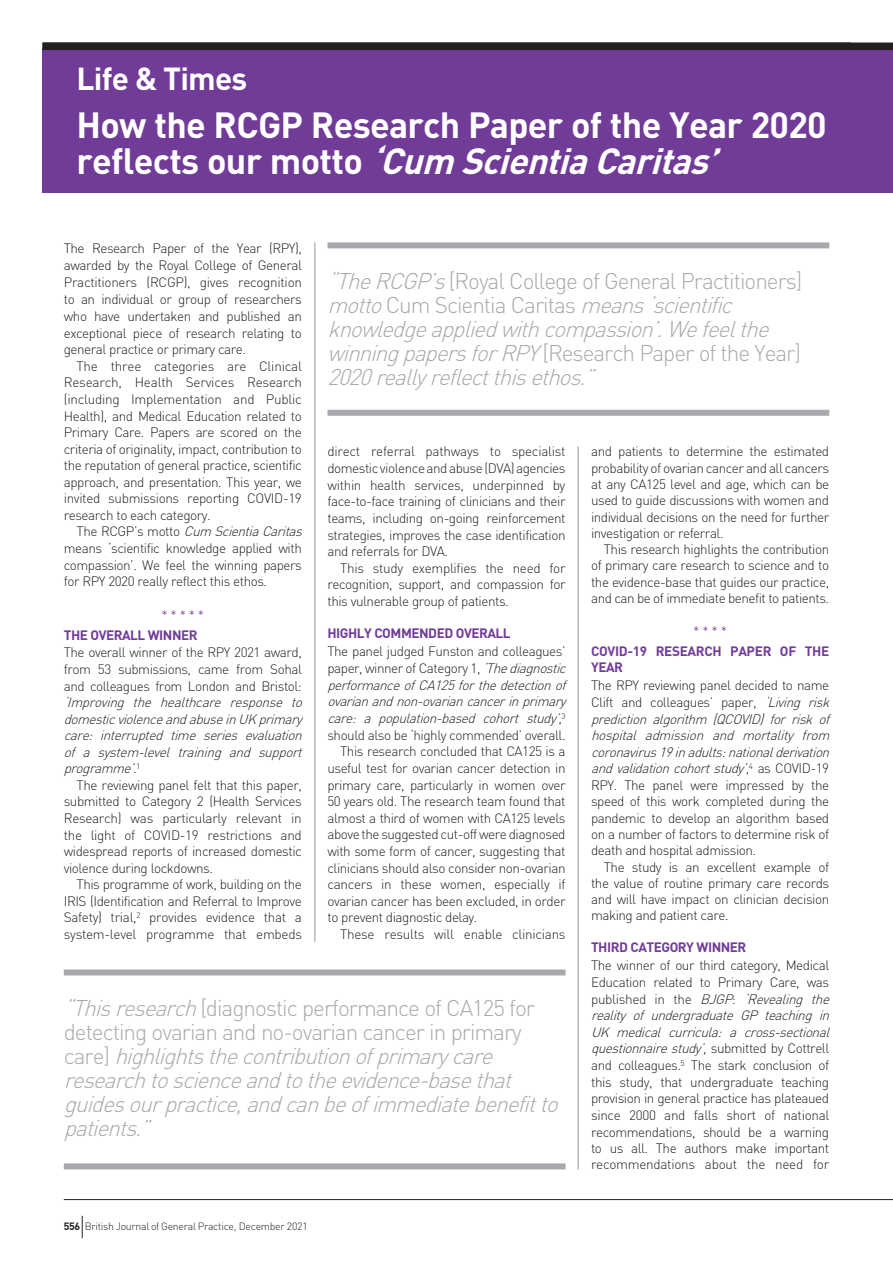
<style>
.page{position:relative;width:893px;height:1263px;background:#fff}
.page>*{position:absolute;margin:0;border:0;box-sizing:border-box;transform-origin:0 0}
.t1{font:700 36px/36px "DIN";letter-spacing:-.02em;color:#fff}
.t2{font:700 31.5px "DIN";letter-spacing:-.025em;color:#fff}
.t3{font:italic 300 22.5px/24px "DIN";color:#a8a9ad}
.t4{font:300 13.5px/16.5px "DIN";letter-spacing:-.035em;color:#231f20;text-align:justify}
.t5{font:italic 300 13.5px/16.5px "DIN";color:#231f20;text-align:justify}
.t6{font:700 13.5px/16.6px "DIN";letter-spacing:-.035em;color:#713c98}
.t7{font:300 13.5px "DIN";color:#713c98}
.t8{font:300 10.5px "DIN";letter-spacing:-.025em;color:#231f20}
.s1{font-style:italic}
.s2{font-style:normal}
.s3{font-weight:700}
</style>
<div class="page">
<div style="left:43px;top:49px;width:850px;height:144px;background:#713c98"></div>
<hr style="left:315px;top:242px;width:1px;height:700px;background:#939598">
<hr style="left:578px;top:446px;width:1px;height:723px;background:#939598">
<div style="left:43px;top:43px;width:850px;height:7px;background:#231f20"></div>
<div style="left:64px;top:969px;width:502px;height:6px;background:#a8a9ad"></div>
<div style="left:64px;top:1163px;width:502px;height:6px;background:#a8a9ad"></div>
<div style="left:327px;top:242px;width:502px;height:6px;background:#a8a9ad"></div>
<div style="left:327px;top:410px;width:502px;height:6px;background:#a8a9ad"></div>
<hr style="left:64px;top:1199px;width:829px;height:1px;background:#231f20">
<svg style="left:82px;top:1216px;width:1px;height:22px"></svg>
<h2 class="t2" style="left:77px;top:58px;width:172px">Life &amp; Times</h2>
<h1 class="t1" style="left:77px;top:105px;width:752px">How the RCGP Research Paper of the Year 2020 r e f l e c t s o u r m o t t o <span class="s1">‘Cum ScientiaCaritas’</span></h1>
<p class="t4" style="left:64px;top:240px;width:240px">The Research Paper of the Year (RPY), awarded by the Royal College of General Practitioners (RCGP), gives recognition to an individual or group of researchers who have undertaken and published an exceptional piece of research relating to general practice or primary care.</p>
<p class="t4" style="left:64px;top:358px;width:240px;text-indent:13px">The three categories are Clinical Research, Health Services Research (including Implementation and Public Health), and Medical Education related to Primary Care. Papers are scored on the criteria of originality, impact, contribution to the reputation of general practice, scientific approach, and presentation. This year, we invited submissions reporting COVID-19 research to each category.</p>
<p class="t4" style="left:64px;top:523px;width:244px;text-align:left;text-indent:13px">T h e R C G P ’ s m o t t o <span class="s1">Cum ScientiaCaritas </span>means ‘scientific knowledge applied with compassion’. We feel the winning papers for RPY 2020 really reflect this ethos.</p>
<p class="t7" style="left:161px;top:607px;width:44px">* * * * *</p>
<p class="t6" style="left:64px;top:626px;width:135px">THE OVERALL WINNER</p>
<p class="t4" style="left:64px;top:644px;width:240px">The overall winner of the RPY 2021 award, from 53 submissions, came from Sohal and colleagues from London and Bristol:</p>
<p class="t5" style="left:64px;top:694px;width:244px">‘Improving the healthcare response to domesticviolenceandabuseinUKprimary care: interrupted time series evaluation of a system-level training and support programme’<span class="s2">.</span> <sup>1</sup></p>
<p class="t4" style="left:64px;top:777px;width:240px;text-indent:13px">The reviewing panel felt that this paper, submitted to Category 2 (Health Services Research) was particularly relevant in the light of COVID-19 restrictions and widespread reports of increased domestic violence during lockdowns.</p>
<p class="t4" style="left:64px;top:876px;width:240px;text-indent:13px">This programme of work, building on the IRIS (Identification and Referral to Improve Safety) trial,<sup>2</sup> provides evidence that a system-level programme that embeds</p>
<h3 class="t3" style="left:327px;top:269px;width:476px">“TheRCGP’s<span class="s2">[Royal College of General Practitioners] </span>motto<span class="s2">C u m S c i e n t i a C a r i t a s</span> means‘scientific knowledgeappliedwithcompassion’.Wefeelthe winningpapersforRPY<span class="s2">[Research Paper of the Year] </span>2020reallyreflectthisethos.”</h3>
<p class="t4" style="left:591px;top:443px;width:240px">and patients to determine the estimated probability of ovarian cancer and all cancers at any CA125 level and age, which can be used to guide discussions with women and individual decisions on the need for further investigation or referral.</p>
<p class="t4" style="left:591px;top:541px;width:240px;text-indent:13px">This research highlights the contribution of primary care research to science and to the evidence-base that guides our practice, and can be of immediate benefit to patients.</p>
<p class="t7" style="left:693px;top:623px;width:35px">* * * *</p>
<p class="t6" style="left:591px;top:642px;width:240px">COVID-19 RESEARCH PAPER OF THE<br>YEAR</p>
<p class="t4" style="left:591px;top:677px;width:244px;text-align:left">The RPY reviewing panel decided to name Clift and colleagues’ paper, <span class="s1">‘Living risk prediction algorithm (QCOVID) for risk of hospital admission and mortality from coronavirus19inadults:nationalderivation andvalidationcohortstudy’</span>, <sup>4</sup> a s C O V I D - 1 9<br>RPY. The panel were impressed by the speed of this work completed during the pandemic to develop an algorithm based on a number of factors to determine risk of death and hospital admission.</p>
<p class="t4" style="left:591px;top:858px;width:240px;text-indent:13px">The study is an excellent example of the value of routine primary care records and will have impact on clinician decision making and patient care.</p>
<p class="t6" style="left:591px;top:938px;width:157px">THIRD CATEGORY WINNER</p>
<p class="t4" style="left:591px;top:957px;width:244px;text-align:left">The winner of our third category, Medical Education related to Primary Care, was p u b l i s h e d i n t h e <span class="s1">BJGP</span>: <span class="s1">‘Revealing the reality of undergraduate GP teaching in UK medical curricula: a cross-sectional questionnairestudy’</span>, s u b m i t t e d by C o t t re l l and colleagues.<sup>5</sup> The stark conclusion of this study, that undergraduate teaching provision in general practice has plateaued since 2000 and falls short of national recommendations, should be a warning to us all. The authors make important recommendations about the need for</p>
<p class="t4" style="left:327px;top:443px;width:240px">direct referral pathways to specialist domestic violence and abuse (DVA) agencies within health services, underpinned by face-to-face training of clinicians and their teams, including on-going reinforcement strategies, improves the case identification and referrals for DVA.</p>
<p class="t4" style="left:327px;top:559px;width:240px;text-indent:13px">This study exemplifies the need for recognition, support, and compassion for this vulnerable group of patients.</p>
<p class="t6" style="left:327px;top:625px;width:185px">HIGHLY COMMENDED OVERALL</p>
<p class="t4" style="left:327px;top:643px;width:240px">The panel judged Funston and colleagues’</p>
<p class="t4" style="left:327px;top:660px;width:244px">paper, winner of Category 1, <span class="s1">‘Thediagnostic</span></p>
<p class="t5" style="left:327px;top:676px;width:244px">performanceofCA125forthedetectionof</p>
<p class="t5" style="left:327px;top:693px;width:244px">ovarianandnon-ovariancancerinprimary</p>
<p class="t5" style="left:327px;top:710px;width:240px">care: a population-based cohort study’<span class="s2">,</span> <sup>3</sup></p>
<p class="t4" style="left:327px;top:726px;width:240px">should also be ‘highly commended’ overall.</p>
<p class="t4" style="left:340px;top:743px;width:227px">This research concluded that CA125 is a</p>
<p class="t4" style="left:327px;top:760px;width:240px">useful test for ovarian cancer detection in</p>
<p class="t4" style="left:327px;top:776px;width:240px">primary care, particularly in women over</p>
<p class="t4" style="left:327px;top:793px;width:240px">50 years old. The research team found that</p>
<p class="t4" style="left:327px;top:809px;width:240px">almost a third of women with CA125 levels</p>
<p class="t4" style="left:327px;top:826px;width:240px">above the suggested cut-off were diagnosed</p>
<p class="t4" style="left:327px;top:843px;width:240px">with some form of cancer, suggesting that</p>
<p class="t4" style="left:327px;top:859px;width:240px">clinicians should also consider non-ovarian</p>
<p class="t4" style="left:327px;top:876px;width:240px">cancers in these women, especially if</p>
<p class="t4" style="left:327px;top:893px;width:240px">ovarian cancer has been excluded, in order</p>
<p class="t4" style="left:327px;top:909px;width:152px">to prevent diagnostic delay.</p>
<p class="t4" style="left:340px;top:926px;width:227px">These results will enable clinicians</p>
<p class="t3" style="left:64px;top:996px;width:503px">“Thisresearch<span class="s2">[diagnostic performance of CA125 for detecting ovarian and no-ovarian cancer in primary<br>c a r e ]</span> highlightsthecontributionofprimarycare researchtoscienceandtotheevidence-basethat guidesourpractice,andcanbeofimmediatebenefitto patients.”</p>
<p class="t8" style="left:64px;top:1219px;width:245px"><span class="s3">556</span> British Journal of General Practice, December 2021</p>
</div>
